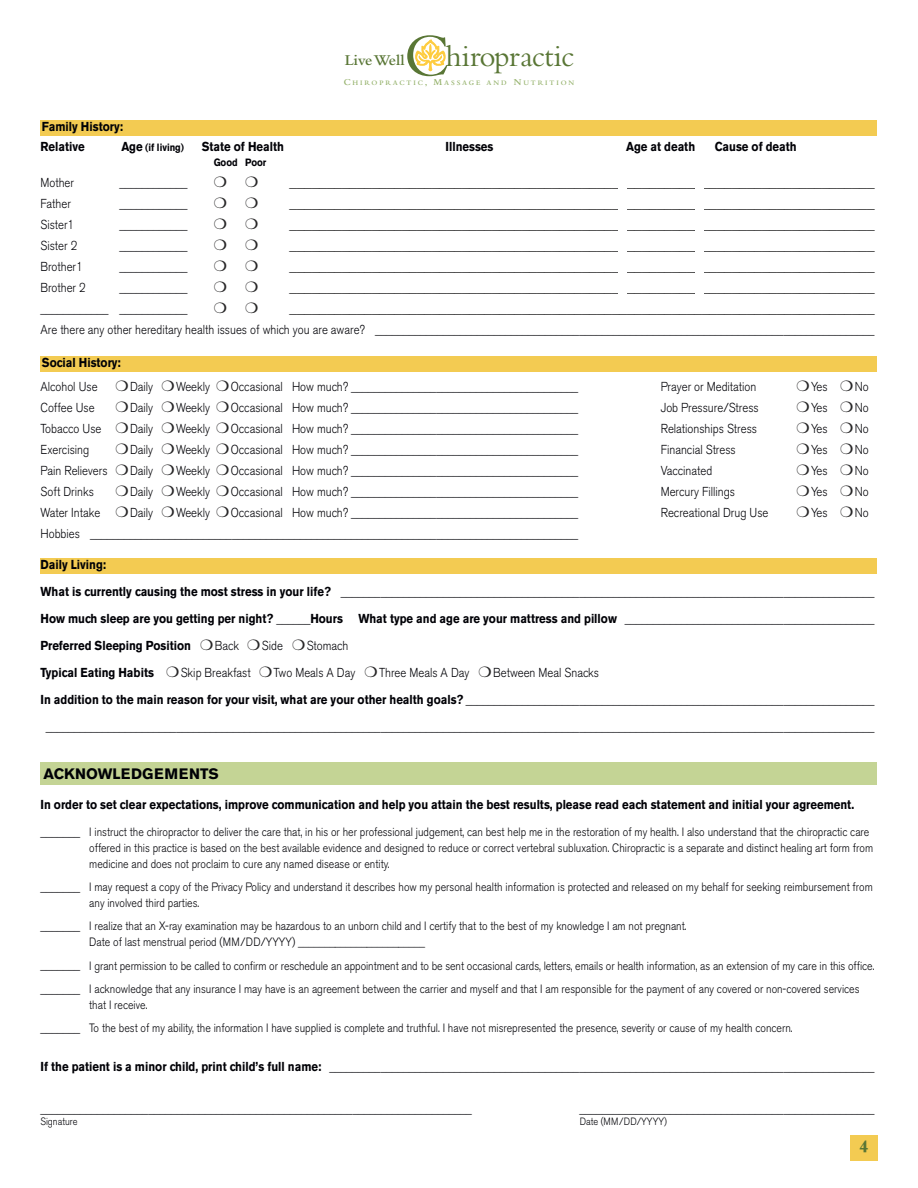
<style>
.page{position:relative;width:918px;height:1188px;background:#fff}
.page>*{position:absolute;margin:0;border:0;box-sizing:border-box;transform-origin:0 0}
.t1{font:31.35px "Bembo";letter-spacing:-.025em;color:#597635}
.t2{font:800 18px "Bembo";color:#597635}
.t3{font:600 15.75px "Bembo";color:#597635}
.t4{font:300 15px "Akzidenz Grotesk BE";color:#272627}
.t5{font:700 15px "Akzidenz Grotesk BE";letter-spacing:.02em;color:#000106}
.t6{font:700 12.9px/20.5px "Akzidenz Grotesk BE";color:#000106;scale:.88 1}
.t7{font:300 12.9px/21px "Akzidenz Grotesk BE";color:#000106;text-align:justify;scale:.88 1}
.t8{font:300 12px/15.9px "Akzidenz Grotesk BE";color:#000106;scale:.88 1}
.t9{font:300 10.5px "Akzidenz Grotesk BE";color:#000106;scale:.88 1}
.t10{font:700 10.5px "Akzidenz Grotesk BE";color:#000106;scale:.88 1}
.t11{font:600 7.05px "Bembo";letter-spacing:.265em;color:#94b16a}
.s1{font-size:62.7px}
.s2{font-size:9.45px}
.s3{font-size:12.9px}
.s4{font-weight:300}
.s5{font-weight:700}
.s6{color:#272627}
</style>
<div class="page">
<div style="left:40px;top:357px;width:837px;height:15px;background:#f3cb52"></div>
<div style="left:40px;top:558px;width:837px;height:15px;background:#f3cb52"></div>
<div style="left:40px;top:120px;width:837px;height:15px;background:#f3cb52"></div>
<svg style="left:415px;top:40px;width:30px;height:31px"></svg>
<div style="left:40px;top:762px;width:838px;height:22px;background:#c4d495"></div>
<div style="left:850px;top:1136px;width:28px;height:25px;background:#f3cb52"></div>
<h1 class="t1" style="left:404px;top:45px;width:172px"><span class="s1">C</span>hiropractic</h1>
<p class="t11" style="left:344px;top:80px;width:232px"><span class="s2">C</span>HIROPRACTIC<span class="s2">, M</span>ASSAGE AND <span class="s2">N</span>UTRITION</p>
<p class="t3" style="left:345px;top:54px;width:61px">LiveWell</p>
<p class="t6" style="left:40px;top:117px;width:95px">Family History:<br>Relative</p>
<p class="t10" style="left:121px;top:143px;width:73px"><span class="s3">Age</span> (if living)</p>
<p class="t6" style="left:202px;top:137px;width:95px">State of Health</p>
<p class="t6" style="left:445px;top:137px;width:56px">Illnesses</p>
<p class="t6" style="left:626px;top:137px;width:80px">Age at death</p>
<p class="t6" style="left:715px;top:137px;width:95px">Cause of death</p>
<p class="t10" style="left:214px;top:158px;width:61px">Good Poor</p>
<p class="t7" style="left:40px;top:173px;width:40px">Mother</p>
<p class="t7" style="left:40px;top:194px;width:36px">Father</p>
<p class="t7" style="left:40px;top:215px;width:40px">Sister1</p>
<p class="t7" style="left:40px;top:236px;width:43px">Sister 2</p>
<p class="t7" style="left:40px;top:257px;width:50px">Brother1</p>
<p class="t7" style="left:119px;top:173px;width:79px">____________</p>
<p class="t4" style="left:290px;top:176px;width:586px">______________________________________________________________________________</p>
<p class="t7" style="left:119px;top:194px;width:79px">____________</p>
<p class="t4" style="left:290px;top:197px;width:586px">______________________________________________________________________________</p>
<p class="t7" style="left:119px;top:215px;width:79px">____________</p>
<p class="t4" style="left:290px;top:218px;width:586px">______________________________________________________________________________</p>
<p class="t7" style="left:119px;top:236px;width:79px">____________</p>
<p class="t4" style="left:290px;top:239px;width:586px">______________________________________________________________________________</p>
<p class="t7" style="left:119px;top:257px;width:79px">____________</p>
<p class="t4" style="left:290px;top:260px;width:586px">______________________________________________________________________________</p>
<p class="t7" style="left:40px;top:278px;width:53px">Brother 2</p>
<p class="t7" style="left:119px;top:278px;width:79px">____________</p>
<p class="t4" style="left:290px;top:281px;width:586px">______________________________________________________________________________</p>
<p class="t7" style="left:40px;top:299px;width:169px">____________ ____________</p>
<p class="t4" style="left:290px;top:302px;width:586px">______________________________________________________________________________</p>
<p class="t6" style="left:40px;top:320px;width:949px"><span class="s4">Are there any other hereditary health issues of which you are aware?</span> ________________________________________________________________________________________</p>
<p class="t7" style="left:40px;top:351px;width:613px;line-height:23.9px"><span class="s5">Social History:<br></span>Alcohol Use <span class="s6">❍</span>Daily <span class="s6">❍</span>Weekly <span class="s6">❍</span>Occasional How much? ________________________________________</p>
<p class="t7" style="left:40px;top:398px;width:63px">Coffee Use</p>
<p class="t7" style="left:661px;top:377px;width:110px">Prayer or Meditation</p>
<p class="t7" style="left:796px;top:377px;width:83px"><span class="s6">❍</span>Yes <span class="s6">❍</span>No</p>
<p class="t7" style="left:661px;top:398px;width:113px">Job Pressure/Stress</p>
<p class="t7" style="left:796px;top:398px;width:83px"><span class="s6">❍</span>Yes <span class="s6">❍</span>No</p>
<p class="t7" style="left:661px;top:419px;width:111px">Relationships Stress</p>
<p class="t7" style="left:796px;top:419px;width:83px"><span class="s6">❍</span>Yes <span class="s6">❍</span>No</p>
<p class="t7" style="left:661px;top:440px;width:87px">Financial Stress</p>
<p class="t7" style="left:796px;top:440px;width:83px"><span class="s6">❍</span>Yes <span class="s6">❍</span>No</p>
<p class="t7" style="left:661px;top:461px;width:60px">Vaccinated</p>
<p class="t7" style="left:796px;top:461px;width:83px"><span class="s6">❍</span>Yes <span class="s6">❍</span>No</p>
<p class="t7" style="left:661px;top:482px;width:86px">Mercury Fillings</p>
<p class="t7" style="left:796px;top:482px;width:83px"><span class="s6">❍</span>Yes <span class="s6">❍</span>No</p>
<p class="t7" style="left:661px;top:503px;width:124px">Recreational Drug Use</p>
<p class="t7" style="left:796px;top:503px;width:83px"><span class="s6">❍</span>Yes <span class="s6">❍</span>No</p>
<p class="t7" style="left:40px;top:398px;width:613px;text-indent:75px"><span class="s6">❍</span>Daily <span class="s6">❍</span>Weekly <span class="s6">❍</span>Occasional How much? ________________________________________ Tobacco Use <span class="s6">❍</span>Daily <span class="s6">❍</span>Weekly <span class="s6">❍</span>Occasional How much? ________________________________________ Exercising</p>
<p class="t7" style="left:40px;top:440px;width:613px;text-indent:75px"><span class="s6">❍</span>Daily <span class="s6">❍</span>Weekly <span class="s6">❍</span>Occasional How much? ________________________________________ Pain Relievers <span class="s6">❍</span>Daily <span class="s6">❍</span>Weekly <span class="s6">❍</span>Occasional How much? ________________________________________ Soft Drinks</p>
<p class="t7" style="left:40px;top:482px;width:613px;text-indent:75px"><span class="s6">❍</span>Daily <span class="s6">❍</span>Weekly <span class="s6">❍</span>Occasional How much? ________________________________________ Water Intake <span class="s6">❍</span>Daily <span class="s6">❍</span>Weekly <span class="s6">❍</span>Occasional How much? ________________________________________ Hobbies ______________________________________________________________________________________</p>
<p class="t6" style="left:40px;top:555px;width:76px">Daily Living:</p>
<p class="t6" style="left:40px;top:582px;width:949px">What is currently causing the most stress in your life? ______________________________________________________________________________________________</p>
<p class="t6" style="left:40px;top:609px;width:949px">How much sleep are you getting per night? ______Hours What type and age are your mattress and pillow ____________________________________________</p>
<p class="t6" style="left:40px;top:636px;width:351px">Preferred Sleeping Position <span class="s6">❍</span><span class="s4">Back</span> <span class="s6">❍</span><span class="s4">Side</span> <span class="s6">❍</span><span class="s4">Stomach</span></p>
<p class="t7" style="left:40px;top:663px;width:636px"><span class="s5">Typical Eating Habits</span> <span class="s6">❍</span>Skip Breakfast <span class="s6">❍</span>Two Meals A Day <span class="s6">❍</span>Three Meals A Day <span class="s6">❍</span>Between Meal Snacks</p>
<p class="t6" style="left:40px;top:690px;width:949px">In addition to the main reason for your visit, what are your other health goals? ________________________________________________________________________</p>
<p class="t6" style="left:46px;top:717px;width:943px">__________________________________________________________________________________________________________________________________________________</p>
<p class="t5" style="left:44px;top:767px;width:177px">ACKNOWLEDGEMENTS</p>
<p class="t6" style="left:40px;top:795px;width:926px">In order to set clear expectations, improve communication and help you attain the best results, please read each statement and initial your agreement.</p>
<p class="t8" style="left:89px;top:825px;width:892px">I instruct the chiropractor to deliver the care that, in his or her professional judgement, can best help me in the restoration of my health. I also understand that the chiropractic care offered in this practice is based on the best available evidence and designed to reduce or correct vertebral subluxation. Chiropractic is a separate and distinct healing art form from medicine and does not proclaim to cure any named disease or entity.</p>
<p class="t8" style="left:89px;top:880px;width:892px">I may request a copy of the Privacy Policy and understand it describes how my personal health information is protected and released on my behalf for seeking reimbursement from any involved third parties.</p>
<p class="t8" style="left:89px;top:919px;width:680px">I realize that an X-ray examination may be hazardous to an unborn child and I certify that to the best of my knowledge I am not pregnant.<br>Date of last menstrual period (MM/DD/YYYY) ________________________</p>
<p class="t8" style="left:89px;top:955px;width:894px;line-height:23.4px">I grant permission to be called to confirm or reschedule an appointment and to be sent occasional cards, letters, emails or health information, as an extension of my care in this office.<br>I acknowledge that any insurance I may have is an agreement between the carrier and myself and that I am responsible for the payment of any covered or non-covered services</p>
<p class="t8" style="left:89px;top:994px;width:801px;line-height:23.4px">that I receive.<br>To the best of my ability, the information I have supplied is complete and truthful. I have not misrepresented the presence, severity or cause of my health concern.</p>
<p class="t7" style="left:40px;top:822px;width:47px">_______</p>
<p class="t7" style="left:40px;top:877px;width:47px">_______</p>
<p class="t7" style="left:40px;top:916px;width:47px">_______</p>
<p class="t7" style="left:40px;top:954px;width:47px;line-height:23.4px">_______ _______</p>
<p class="t7" style="left:40px;top:1018px;width:47px">_______</p>
<p class="t6" style="left:40px;top:1057px;width:949px">If the patient is a minor child, print child’s full name: ________________________________________________________________________________________________</p>
<p class="t6" style="left:40px;top:1099px;width:492px">____________________________________________________________________________</p>
<p class="t6" style="left:579px;top:1099px;width:337px">____________________________________________________</p>
<p class="t9" style="left:40px;top:1117px;width:44px">Signature</p>
<p class="t9" style="left:580px;top:1117px;width:101px">Date (MM/DD/YYYY)</p>
<h2 class="t2" style="left:859px;top:1141px;width:11px">4</h2>
</div>
